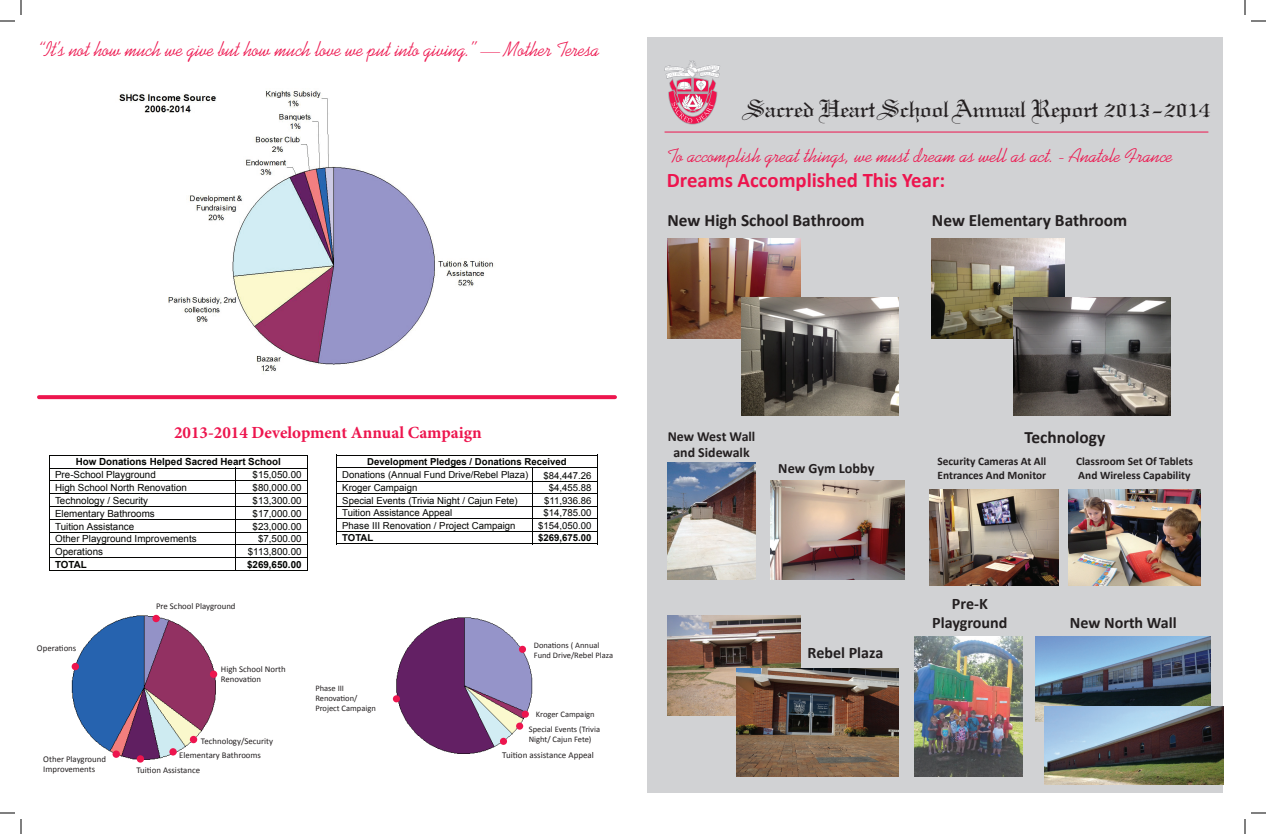
<style>
.page{position:relative;width:1266px;height:834px;background:#fff}
.page>*{position:absolute;margin:0;border:0;box-sizing:border-box;transform-origin:0 0}
.t1{font:25px "Gothic 57 Normal";color:#231f20}
.t2{font:21px "Kaufmann";color:#ed154e;scale:.94 1}
.t3{font:700 20.8px "Calibri";color:#ed154e}
.t4{font:19.8px "Kaufmann";color:#ed154e}
.t5{font:700 17.3px "Calibri";color:#231f20}
.t6{font:700 17px "Minion Pro";color:#ed154e}
.t7{font:700 16.1px/19.3px "Calibri";color:#231f20;text-align:center}
.t8{font:700 14.2px "Calibri";color:#231f20}
.t9{font:700 13.9px "Calibri";color:#231f20}
.t10{font:700 11.4px/13.7px "Calibri";color:#231f20}
.t11{font:9.8px "Arial";color:#040503}
.t12{font:700 9.8px "Arial";color:#040503}
.t13{font:9.6px "Arial";color:#040503}
.t14{font:700 9.6px "Arial";color:#040503}
.t15{font:9px "Calibri";color:#231f20}
.t16{font:8.8px/10.5px "Calibri";color:#231f20}
.t17{font:8.5px/10.2px "Calibri";color:#231f20}
</style>
<div class="page">
<div style="left:647px;top:37px;width:576px;height:756px;background:#d1d2d4"></div>
<img style="left:668px;top:616px;width:132px;height:99px">
<svg style="left:664px;top:60px;width:56px;height:65px"></svg>
<hr style="left:665px;top:132px;width:543px;height:1px;background:#ed154e">
<img style="left:932px;top:239px;width:133px;height:100px">
<img style="left:668px;top:239px;width:132px;height:100px">
<img style="left:930px;top:489px;width:128px;height:97px">
<img style="left:1069px;top:489px;width:131px;height:97px">
<img style="left:1013px;top:297px;width:157px;height:118px">
<img style="left:742px;top:297px;width:157px;height:118px">
<hr style="left:235px;top:570px;width:73px;height:1px;background:#040503">
<hr style="left:49px;top:570px;width:187px;height:1px;background:#040503">
<hr style="left:235px;top:557px;width:73px;height:1px;background:#040503">
<hr style="left:49px;top:557px;width:187px;height:1px;background:#040503">
<hr style="left:235px;top:545px;width:73px;height:1px;background:#040503">
<hr style="left:49px;top:545px;width:187px;height:1px;background:#040503">
<hr style="left:235px;top:532px;width:73px;height:1px;background:#040503">
<hr style="left:49px;top:532px;width:187px;height:1px;background:#040503">
<hr style="left:235px;top:519px;width:73px;height:1px;background:#040503">
<hr style="left:49px;top:519px;width:187px;height:1px;background:#040503">
<hr style="left:235px;top:506px;width:73px;height:1px;background:#040503">
<hr style="left:49px;top:506px;width:187px;height:1px;background:#040503">
<hr style="left:235px;top:493px;width:73px;height:1px;background:#040503">
<hr style="left:49px;top:493px;width:187px;height:1px;background:#040503">
<hr style="left:235px;top:481px;width:73px;height:1px;background:#040503">
<hr style="left:49px;top:481px;width:187px;height:1px;background:#040503">
<svg style="left:235px;top:469px;width:1px;height:101px"></svg>
<hr style="left:49px;top:455px;width:259px;height:1px;background:#040503">
<hr style="left:49px;top:468px;width:259px;height:1px;background:#040503">
<svg style="left:49px;top:456px;width:1px;height:114px"></svg>
<svg style="left:307px;top:456px;width:1px;height:114px"></svg>
<img style="left:737px;top:669px;width:162px;height:108px">
<img style="left:771px;top:480px;width:133px;height:100px">
<img style="left:668px;top:463px;width:88px;height:117px">
<hr style="left:532px;top:544px;width:66px;height:1px;background:#040503">
<hr style="left:336px;top:544px;width:197px;height:1px;background:#040503">
<hr style="left:532px;top:531px;width:66px;height:1px;background:#040503">
<hr style="left:336px;top:531px;width:197px;height:1px;background:#040503">
<hr style="left:532px;top:519px;width:66px;height:1px;background:#040503">
<hr style="left:336px;top:519px;width:197px;height:1px;background:#040503">
<hr style="left:532px;top:506px;width:66px;height:1px;background:#040503">
<hr style="left:336px;top:506px;width:197px;height:1px;background:#040503">
<hr style="left:532px;top:493px;width:66px;height:1px;background:#040503">
<hr style="left:336px;top:493px;width:197px;height:1px;background:#040503">
<hr style="left:532px;top:481px;width:66px;height:1px;background:#040503">
<hr style="left:336px;top:481px;width:197px;height:1px;background:#040503">
<svg style="left:532px;top:468px;width:1px;height:76px"></svg>
<hr style="left:336px;top:455px;width:262px;height:1px;background:#040503">
<hr style="left:336px;top:467px;width:262px;height:1px;background:#040503">
<svg style="left:336px;top:456px;width:1px;height:88px"></svg>
<svg style="left:597px;top:456px;width:1px;height:88px"></svg>
<img style="left:71px;top:614px;width:147px;height:149px">
<div style="left:152px;top:615px;width:8px;height:7px;background:#ed154e;border-radius:50%"></div>
<div style="left:210px;top:671px;width:7px;height:7px;background:#ed154e;border-radius:50%"></div>
<div style="left:190px;top:736px;width:7px;height:7px;background:#ed154e;border-radius:50%"></div>
<div style="left:169px;top:748px;width:8px;height:8px;background:#ed154e;border-radius:50%"></div>
<div style="left:137px;top:755px;width:7px;height:8px;background:#ed154e;border-radius:50%"></div>
<div style="left:113px;top:750px;width:7px;height:8px;background:#ed154e;border-radius:50%"></div>
<div style="left:72px;top:663px;width:7px;height:7px;background:#ed154e;border-radius:50%"></div>
<img style="left:392px;top:617px;width:141px;height:137px">
<div style="left:519px;top:646px;width:7px;height:7px;background:#ed154e;border-radius:50%"></div>
<div style="left:522px;top:711px;width:7px;height:7px;background:#ed154e;border-radius:50%"></div>
<div style="left:516px;top:723px;width:7px;height:7px;background:#ed154e;border-radius:50%"></div>
<div style="left:500px;top:738px;width:7px;height:7px;background:#ed154e;border-radius:50%"></div>
<div style="left:393px;top:695px;width:7px;height:7px;background:#ed154e;border-radius:50%"></div>
<img style="left:1036px;top:636px;width:175px;height:86px">
<img style="left:914px;top:637px;width:109px;height:139px">
<img style="left:1044px;top:707px;width:179px;height:78px">
<img style="left:114px;top:91px;width:422px;height:309px">
<svg style="left:39px;top:395px;width:576px;height:4px;background:#ed1d54"></svg>
<svg style="left:0;top:0;width:22px;height:22px"></svg>
<svg style="left:0;top:812px;width:22px;height:22px"></svg>
<svg style="left:1244px;top:0;width:22px;height:22px"></svg>
<svg style="left:1244px;top:812px;width:22px;height:22px"></svg>
<h2 class="t2" style="left:39px;top:38px;width:598px">“It’s not how much we give but how much love we put into giving.” — Mother Teresa</h2>
<h1 class="t1" style="left:746px;top:86px;width:466px">Sacred Heart School Annual Report 2013-2014</h1>
<h3 class="t4" style="left:667px;top:144px;width:508px">To accomplish great things, we must dream as well as act. - Anatole France</h3>
<h3 class="t3" style="left:667px;top:167px;width:280px">Dreams Accomplished This Year:</h3>
<h3 class="t5" style="left:668px;top:209px;width:199px">New High School Bathroom</h3>
<h3 class="t5" style="left:932px;top:209px;width:197px">New Elementary Bathroom</h3>
<h3 class="t6" style="left:174px;top:421px;width:309px">2013-2014 Development Annual Campaign</h3>
<p class="t12" style="left:76px;top:456px;width:207px">How Donations Helped Sacred Heart School</p>
<p class="t11" style="left:55px;top:468px;width:102px">Pre-School Playground</p>
<p class="t11" style="left:253px;top:468px;width:51px">$15,050.00</p>
<p class="t11" style="left:55px;top:481px;width:133px">High School North Renovation</p>
<p class="t11" style="left:253px;top:481px;width:51px">$80,000.00</p>
<p class="t11" style="left:55px;top:494px;width:95px">Technology / Security</p>
<p class="t11" style="left:253px;top:494px;width:51px">$13,300.00</p>
<p class="t11" style="left:55px;top:507px;width:101px">Elementary Bathrooms</p>
<p class="t11" style="left:253px;top:507px;width:51px">$17,000.00</p>
<p class="t11" style="left:55px;top:520px;width:81px">Tuition Assistance</p>
<p class="t11" style="left:253px;top:520px;width:51px">$23,000.00</p>
<p class="t11" style="left:55px;top:533px;width:143px">Other Playground Improvements</p>
<p class="t11" style="left:258px;top:533px;width:45px">$7,500.00</p>
<p class="t11" style="left:55px;top:545px;width:49px">Operations</p>
<p class="t11" style="left:248px;top:545px;width:55px">$113,800.00</p>
<p class="t12" style="left:55px;top:558px;width:33px">TOTAL</p>
<p class="t12" style="left:247px;top:558px;width:56px">$269,650.00</p>
<p class="t16" style="left:156px;top:601px;width:81px">Pre School Playground</p>
<p class="t14" style="left:367px;top:455px;width:201px">Development Pledges / Donations Received</p>
<p class="t13" style="left:342px;top:468px;width:188px">Donations (Annual Fund Drive/Rebel Plaza)</p>
<p class="t13" style="left:544px;top:469px;width:49px">$84,447.26</p>
<p class="t13" style="left:342px;top:482px;width:77px">Kroger Campaign</p>
<p class="t13" style="left:549px;top:482px;width:44px">$4,455.88</p>
<p class="t13" style="left:342px;top:494px;width:177px">Special Events (Trivia Night / Cajun Fete)</p>
<p class="t13" style="left:544px;top:494px;width:49px">$11,936.86</p>
<p class="t13" style="left:342px;top:507px;width:111px">Tuition Assistance Appeal</p>
<p class="t13" style="left:544px;top:507px;width:49px">$14,785.00</p>
<p class="t13" style="left:342px;top:519px;width:175px">Phase III Renovation / Project Campaign</p>
<p class="t13" style="left:538px;top:519px;width:55px">$154,050.00</p>
<p class="t14" style="left:342px;top:532px;width:33px">TOTAL</p>
<p class="t14" style="left:538px;top:532px;width:55px">$269,675.00</p>
<p class="t16" style="left:37px;top:642px;width:41px">Operations</p>
<p class="t17" style="left:534px;top:639px;width:81px">Donations ( Annual<br>Fund Drive/Rebel Plaza</p>
<p class="t16" style="left:43px;top:753px;width:64px">Other Playground<br>Improvements</p>
<p class="t16" style="left:221px;top:663px;width:66px">High School North<br>Renovation</p>
<p class="t16" style="left:201px;top:736px;width:74px">Technology/Security</p>
<p class="t16" style="left:179px;top:750px;width:83px">Elementary Bathrooms</p>
<p class="t16" style="left:137px;top:765px;width:65px">Tuition Assistance</p>
<p class="t17" style="left:315px;top:682px;width:62px">Phase III<br>Renovation/<br>Project Campaign</p>
<p class="t17" style="left:529px;top:706px;width:73px;line-height:15.5px;text-align:center">Kroger Campaign<br>Special Events (Trivia</p>
<p class="t17" style="left:529px;top:734px;width:64px">Night/ Cajun Fete)</p>
<p class="t15" style="left:502px;top:750px;width:93px">Tuition assistance Appeal</p>
<h3 class="t9" style="left:668px;top:427px;width:89px">New West Wall</h3>
<h3 class="t5" style="left:1024px;top:427px;width:82px">Technology</h3>
<h3 class="t9" style="left:673px;top:444px;width:78px">and Sidewalk</h3>
<h3 class="t8" style="left:778px;top:460px;width:98px">New Gym Lobby</h3>
<p class="t10" style="left:1076px;top:454px;width:118px">Classroom Set Of Tablets<br>And Wireless Capability</p>
<p class="t10" style="left:938px;top:454px;width:110px">Security Cameras At All<br>Entrances And Monitor</p>
<h3 class="t7" style="left:808px;top:642px;width:77px">Rebel Plaza</h3>
<h3 class="t7" style="left:932px;top:593px;width:77px">Pre-K<br>Playground</h3>
<h3 class="t7" style="left:1070px;top:612px;width:108px">New North Wall</h3>
</div>
